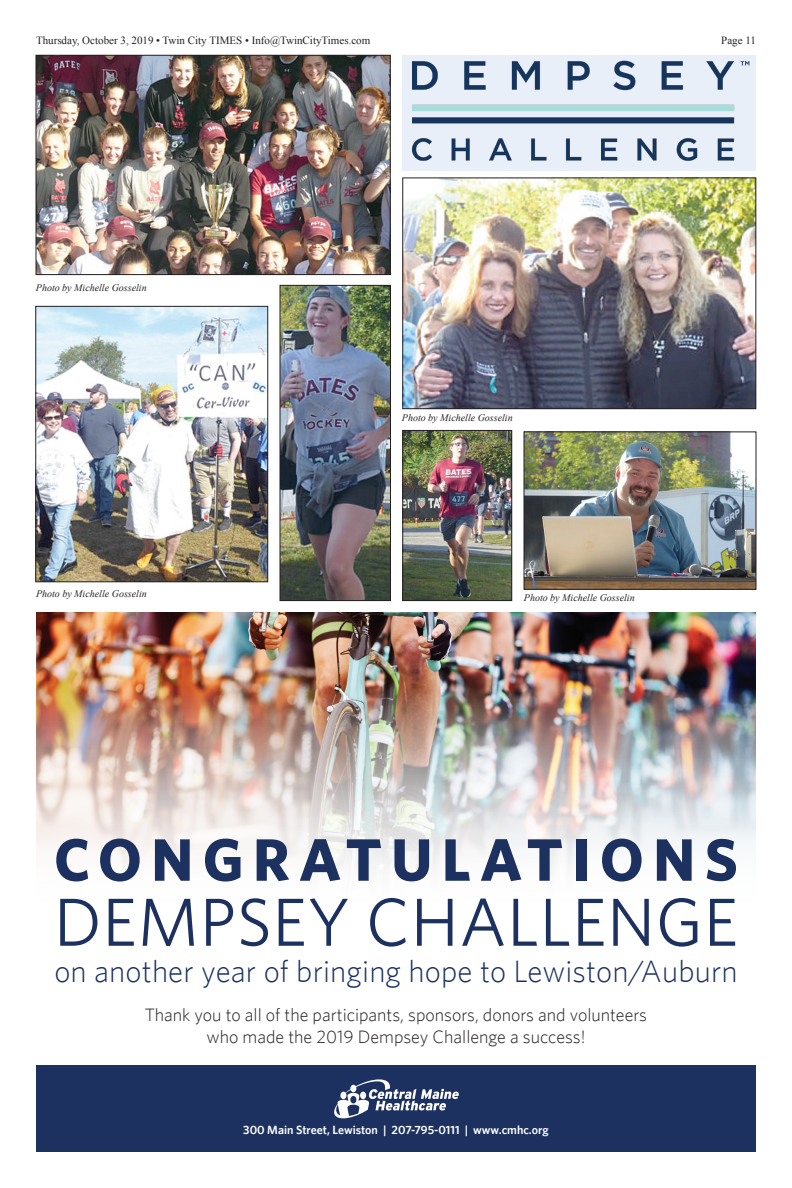
<style>
.page{position:relative;width:792px;height:1188px;background:#fff}
.page>*{position:absolute;margin:0;border:0;box-sizing:border-box;transform-origin:0 0}
.t1{font:68px "Whitney";letter-spacing:.01em;color:#1c3160}
.t2{font:700 60px "Whitney";letter-spacing:.155em;color:#1c3160}
.t3{font:300 31px "Whitney";letter-spacing:.005em;color:#1c3160}
.t4{font:300 18px/21.6px "Whitney";color:#231f20;text-align:center}
.t5{font:600 12px "Whitney";color:#fff}
.t6{font:11px "Times New Roman";color:#231f20}
.t7{font:italic 10px "Times New Roman";color:#231f20}
</style>
<div class="page">
<img style="left:36px;top:612px;width:720px;height:257px">
<div style="left:36px;top:1066px;width:720px;height:86px;background:#1c3160"></div>
<svg style="left:334px;top:1079px;width:125px;height:39px"></svg>
<div style="left:403px;top:55px;width:353px;height:115px;background:#e9eff8"></div>
<img style="left:413px;top:60px;width:337px;height:118px">
<img style="left:405px;top:180px;width:349px;height:227px">
<div style="left:403px;top:178px;width:353px;height:231px;border:1px solid #231f20"></div>
<img style="left:38px;top:57px;width:350px;height:216px">
<div style="left:36px;top:55px;width:354px;height:220px;border:1px solid #231f20"></div>
<img style="left:38px;top:308px;width:228px;height:272px">
<div style="left:36px;top:306px;width:232px;height:276px;border:1px solid #231f20"></div>
<img style="left:526px;top:434px;width:228px;height:154px">
<div style="left:524px;top:432px;width:232px;height:158px;border:1px solid #231f20"></div>
<img style="left:282px;top:287px;width:107px;height:312px">
<div style="left:280px;top:285px;width:111px;height:316px;border:1px solid #231f20"></div>
<img style="left:405px;top:432px;width:105px;height:167px">
<div style="left:403px;top:430px;width:109px;height:171px;border:1px solid #231f20"></div>
<p class="t6" style="left:36px;top:33px;width:336px">Thursday, October 3, 2019 • Twin City TIMES • Info@TwinCityTimes.com</p>
<p class="t6" style="left:721px;top:33px;width:36px">Page 11</p>
<p class="t7" style="left:36px;top:280px;width:112px">Photo by Michelle Gosselin</p>
<p class="t7" style="left:402px;top:411px;width:112px">Photo by Michelle Gosselin</p>
<p class="t7" style="left:36px;top:586px;width:112px">Photo by Michelle Gosselin</p>
<p class="t7" style="left:524px;top:591px;width:112px">Photo by Michelle Gosselin</p>
<p class="t2" style="left:54px;top:824px;width:685px">CONGRATULATIONS</p>
<p class="t1" style="left:54px;top:882px;width:686px">DEMPSEY CHALLENGE</p>
<p class="t3" style="left:54px;top:953px;width:685px">on another year of bringing hope to Lewiston/Auburn</p>
<p class="t4" style="left:145px;top:1004px;width:504px">Thank you to all of the participants, sponsors, donors and volunteers who made the 2019 Dempsey Challenge a success!</p>
<p class="t5" style="left:243px;top:1122px;width:307px">300 Main Street, Lewiston | 207-795-0111 | www.cmhc.org</p>
</div>
